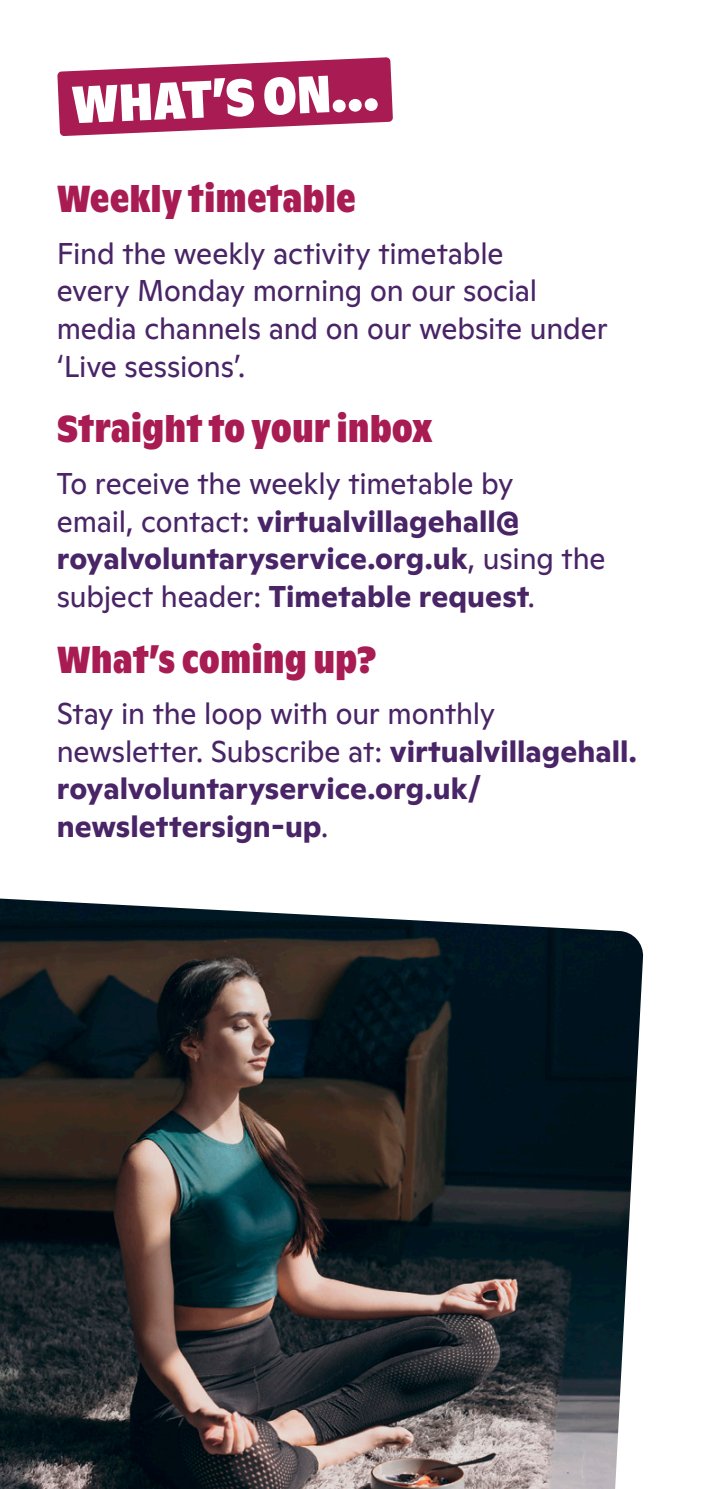
<style>
.page{position:relative;width:702px;height:1489px;background:#fff}
.page>*{position:absolute;margin:0;border:0;box-sizing:border-box;transform-origin:0 0}
.t1{font:700 52.25px "ABC Ginto Nord Condensed";color:#fff}
.t2{font:700 37.5px "ABC Ginto Nord Condensed";color:#a81c53}
.t3{font:30px/37.5px "ABC Ginto";letter-spacing:-.005em;color:#492466}
.t4{font:700 30px/37.5px "ABC Ginto";color:#492466}
.s1{font-weight:700}
.s2{font-weight:400}
</style>
<div class="page">
<img style="left:0;top:898px;width:643px;height:590px">
<svg style="left:57px;top:57px;width:336px;height:79px"></svg>
<h1 class="t1" style="left:70px;top:63px;width:308px;rotate:-2deg">WHAT’S ON…</h1>
<p class="t2" style="left:57px;top:170px;width:301px">Weekly timetable</p>
<p class="t3" style="left:57px;top:232px;width:552px">Find the weekly activity timetable<br>every Monday morning on our social media channels and on our website under ‘Live sessions’.</p>
<p class="t2" style="left:57px;top:400px;width:377px">Straight to your inbox</p>
<p class="t3" style="left:57px;top:462px;width:550px">To receive the weekly timetable by<br>email, contact: <span class="s1">virtualvillagehall@ royalvoluntaryservice.org.uk</span>, using the subject header: <span class="s1">Timetable request</span>.</p>
<p class="t2" style="left:57px;top:630px;width:321px">What’s coming up?</p>
<p class="t4" style="left:57px;top:692px;width:581px"><span class="s2">Stay in the loop with our monthly newsletter. Subscribe at:</span> virtualvillagehall. royalvoluntaryservice.org.uk/ newslettersign-up<span class="s2">.</span></p>
</div>
